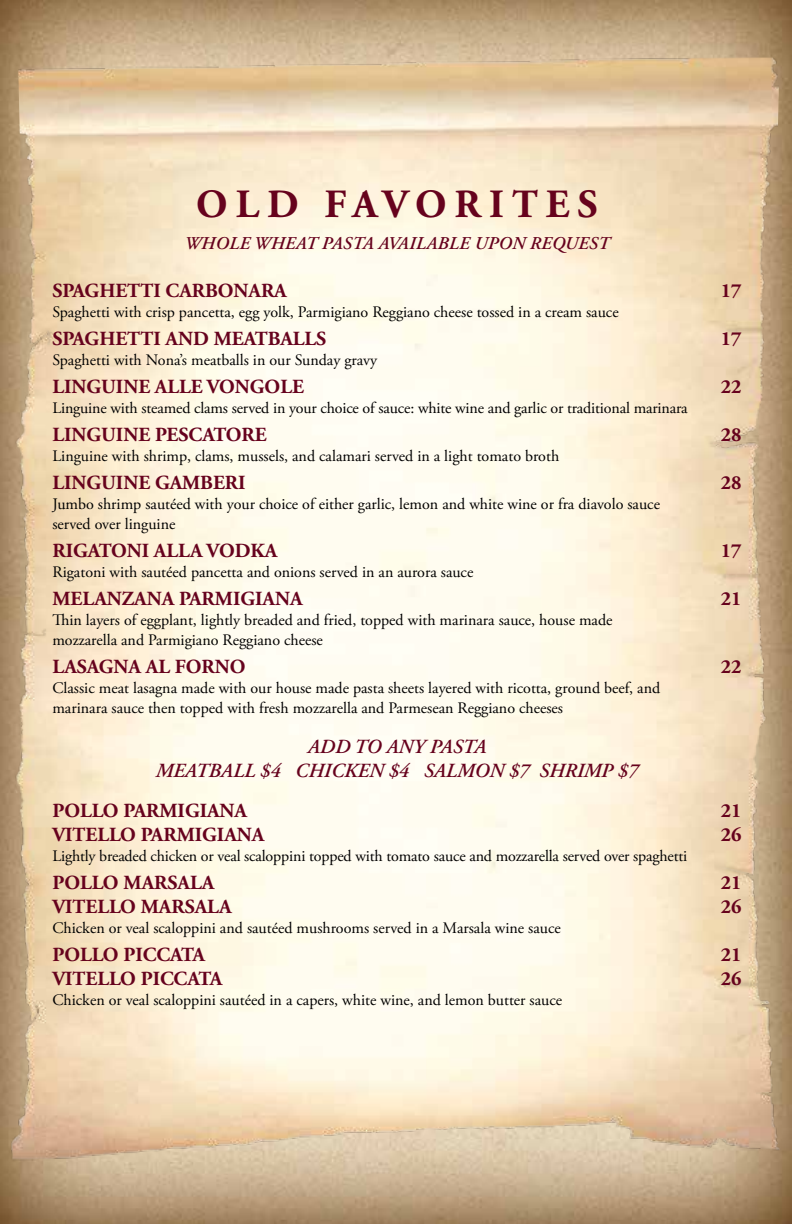
<style>
.page{position:relative;width:792px;height:1224px;background:#fff}
.page>*{position:absolute;margin:0;border:0;box-sizing:border-box;transform-origin:0 0}
.t1{font:700 40px "Adobe Garamond Pro";letter-spacing:.2em;color:#66021d}
.t2{font:700 20px "Adobe Garamond Pro";color:#66021d}
.t3{font:italic 600 20px/24px "Adobe Garamond Pro";color:#66021d;text-align:center}
.t4{font:italic 600 18px "Adobe Garamond Pro";letter-spacing:.015em;color:#66021d}
.t5{font:16px/20px "Adobe Garamond Pro";color:#000}
</style>
<div class="page">
<img style="left:0;top:0;width:792px;height:1224px">
<img style="left:0;top:58px;width:792px;height:1115px">
<h1 class="t1" style="left:196px;top:181px;width:403px">OLD FAVORITES</h1>
<p class="t4" style="left:184px;top:233px;width:427px">WHOLE WHEAT PASTA AVAILABLE UPON REQUEST</p>
<p class="t2" style="left:52px;top:279px;width:236px">SPAGHETTI CARBONARA</p>
<p class="t2" style="left:721px;top:279px;width:22px">17</p>
<p class="t5" style="left:52px;top:302px;width:568px">Spaghetti with crisp pancetta, egg yolk, Parmigiano Reggiano cheese tossed in a cream sauce</p>
<p class="t2" style="left:52px;top:327px;width:275px">SPAGHETTI AND MEATBALLS</p>
<p class="t2" style="left:721px;top:327px;width:22px">17</p>
<p class="t5" style="left:52px;top:350px;width:326px">Spaghetti with Nona’s meatballs in our Sunday gravy</p>
<p class="t2" style="left:52px;top:375px;width:253px">LINGUINE ALLE VONGOLE</p>
<p class="t2" style="left:721px;top:375px;width:22px">22</p>
<p class="t5" style="left:52px;top:398px;width:637px">Linguine with steamed clams served in your choice of sauce: white wine and garlic or traditional marinara</p>
<p class="t2" style="left:52px;top:423px;width:216px">LINGUINE PESCATORE</p>
<p class="t2" style="left:721px;top:423px;width:22px">28</p>
<p class="t5" style="left:52px;top:446px;width:508px">Linguine with shrimp, clams, mussels, and calamari served in a light tomato broth</p>
<p class="t2" style="left:52px;top:471px;width:195px">LINGUINE GAMBERI</p>
<p class="t2" style="left:721px;top:471px;width:22px">28</p>
<p class="t5" style="left:52px;top:494px;width:609px">Jumbo shrimp sautéed with your choice of either garlic, lemon and white wine or fra diavolo sauce served over linguine</p>
<p class="t2" style="left:52px;top:539px;width:227px">RIGATONI ALLA VODKA</p>
<p class="t2" style="left:721px;top:539px;width:22px">17</p>
<p class="t5" style="left:52px;top:562px;width:423px">Rigatoni with sautéed pancetta and onions served in an aurora sauce</p>
<p class="t2" style="left:52px;top:587px;width:252px">MELANZANA PARMIGIANA</p>
<p class="t2" style="left:721px;top:587px;width:22px">21</p>
<p class="t5" style="left:52px;top:610px;width:562px">Thin layers of eggplant, lightly breaded and fried, topped with marinara sauce, house made mozzarella and Parmigiano Reggiano cheese</p>
<p class="t2" style="left:52px;top:655px;width:195px">LASAGNA AL FORNO</p>
<p class="t2" style="left:721px;top:655px;width:22px">22</p>
<p class="t5" style="left:52px;top:678px;width:609px">Classic meat lasagna made with our house made pasta sheets layered with ricotta, ground beef, and marinara sauce then topped with fresh mozzarella and Parmesean Reggiano cheeses</p>
<p class="t3" style="left:156px;top:735px;width:484px">ADD TO ANY PASTA<br>MEATBALL $4 CHICKEN $4 SALMON $7 SHRIMP $7</p>
<p class="t2" style="left:52px;top:799px;width:196px">POLLO PARMIGIANA</p>
<p class="t2" style="left:721px;top:799px;width:22px">21</p>
<p class="t2" style="left:52px;top:823px;width:213px">VITELLO PARMIGIANA</p>
<p class="t2" style="left:721px;top:823px;width:22px">26</p>
<p class="t5" style="left:52px;top:846px;width:636px">Lightly breaded chicken or veal scaloppini topped with tomato sauce and mozzarella served over spaghetti</p>
<p class="t2" style="left:52px;top:871px;width:164px">POLLO MARSALA</p>
<p class="t2" style="left:721px;top:871px;width:22px">21</p>
<p class="t2" style="left:52px;top:895px;width:181px">VITELLO MARSALA</p>
<p class="t2" style="left:721px;top:895px;width:22px">26</p>
<p class="t5" style="left:52px;top:918px;width:510px">Chicken or veal scaloppini and sautéed mushrooms served in a Marsala wine sauce</p>
<p class="t2" style="left:52px;top:943px;width:154px">POLLO PICCATA</p>
<p class="t2" style="left:721px;top:943px;width:22px">21</p>
<p class="t2" style="left:52px;top:967px;width:171px">VITELLO PICCATA</p>
<p class="t2" style="left:721px;top:967px;width:22px">26</p>
<p class="t5" style="left:52px;top:990px;width:511px">Chicken or veal scaloppini sautéed in a capers, white wine, and lemon butter sauce</p>
</div>
